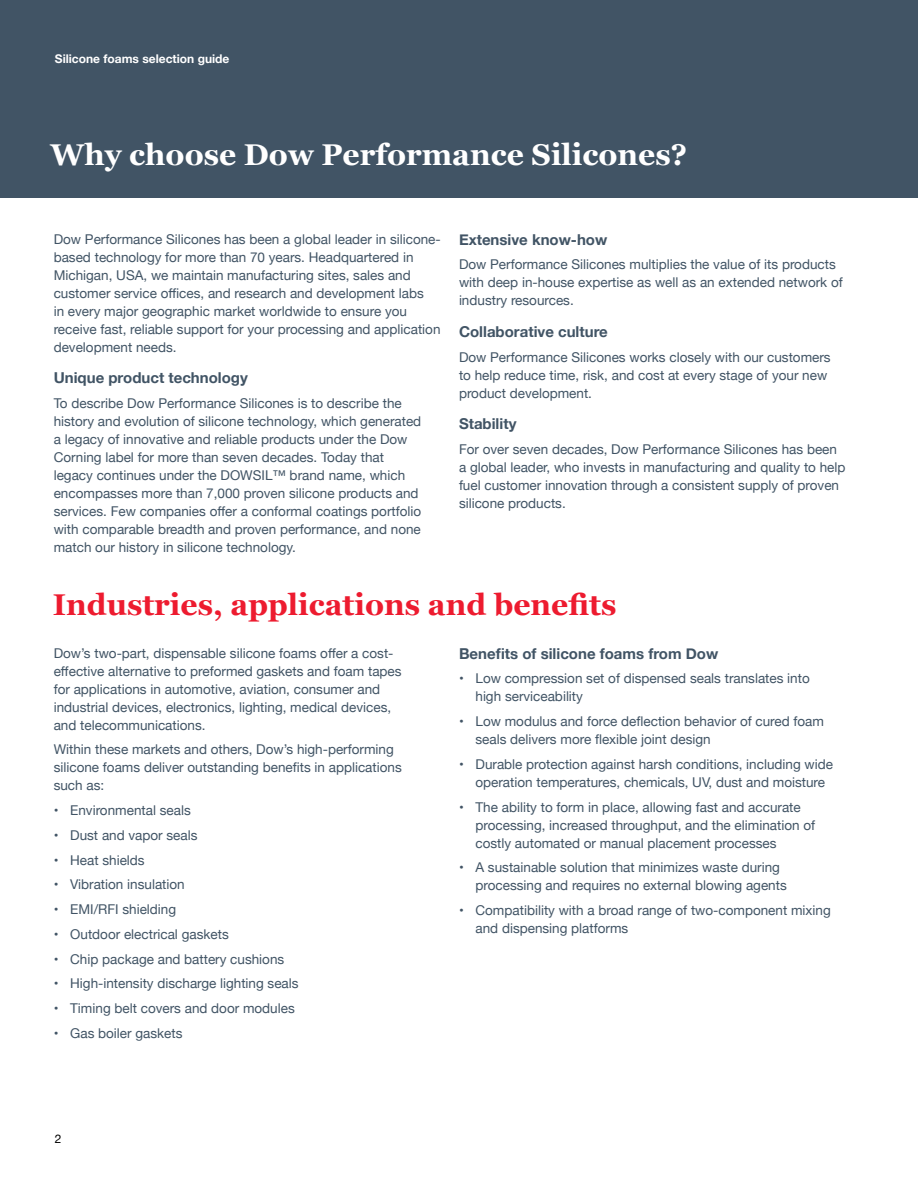
<style>
.page{position:relative;width:918px;height:1188px;background:#fff}
.page>*{position:absolute;margin:0;border:0;box-sizing:border-box;transform-origin:0 0}
.t1{font:700 30px "Georgia";color:#ed1b2f}
.t2{font:700 30px "Georgia";color:#fff}
.t3{font:700 15px "Helvetica Neue";color:#415465}
.t4{font:13.5px/18px "Helvetica Neue";color:#415465}
.t5{font:700 12px "Helvetica Neue";color:#fff}
.t6{font:12px "Helvetica Neue";color:#000}
</style>
<div class="page">
<div style="left:0;top:0;width:918px;height:198px;background:#415465"></div>
<p class="t5" style="left:55px;top:49px;width:176px">Silicone foams selection guide</p>
<h1 class="t2" style="left:51px;top:132px;width:638px">Why choose Dow Performance Silicones?</h1>
<p class="t4" style="left:54px;top:231px;width:389px">Dow Performance Silicones has been a global leader in silicone&shy;based technology for more than 70 years. Headquartered in Michigan, USA, we maintain manufacturing sites, sales and customer service offices, and research and development labs<br>in every major geographic market worldwide to ensure you receive fast, reliable support for your processing and application development needs.</p>
<p class="t3" style="left:54px;top:366px;width:196px">Unique product technology</p>
<p class="t4" style="left:54px;top:395px;width:369px">To describe Dow Performance Silicones is to describe the history and evolution of silicone technology, which generated a legacy of innovative and reliable products under the Dow Corning label for more than seven decades. Today that legacy continues under the DOWSIL™ brand name, which encompasses more than 7,000 proven silicone products and services. Few companies offer a conformal coatings portfolio with comparable breadth and proven performance, and none match our history in silicone technology.</p>
<p class="t3" style="left:459px;top:228px;width:150px">Extensive know-how</p>
<p class="t4" style="left:459px;top:256px;width:385px">Dow Performance Silicones multiplies the value of its products with deep in-house expertise as well as an extended network of industry resources.</p>
<p class="t3" style="left:459px;top:320px;width:150px">Collaborative culture</p>
<p class="t4" style="left:459px;top:349px;width:373px">Dow Performance Silicones works closely with our customers to help reduce time, risk, and cost at every stage of your new product development.</p>
<p class="t3" style="left:459px;top:412px;width:59px">Stability</p>
<p class="t4" style="left:459px;top:441px;width:388px">For over seven decades, Dow Performance Silicones has been a global leader, who invests in manufacturing and quality to help fuel customer innovation through a consistent supply of proven silicone products.</p>
<h1 class="t1" style="left:53px;top:582px;width:565px">Industries, applications and benefits</h1>
<p class="t4" style="left:54px;top:645px;width:349px">Dow’s two-part, dispensable silicone foams offer a cost&shy;effective alternative to preformed gaskets and foam tapes for applications in automotive, aviation, consumer and industrial devices, electronics, lighting, medical devices, and telecommunications.</p>
<p class="t4" style="left:54px;top:741px;width:350px">Within these markets and others, Dow’s high-performing silicone foams deliver outstanding benefits in applications such as:</p>
<p class="t4" style="left:54px;top:802px;width:139px">• Environmental seals</p>
<p class="t4" style="left:54px;top:827px;width:145px">• Dust and vapor seals</p>
<p class="t4" style="left:54px;top:852px;width:93px">• Heat shields</p>
<p class="t4" style="left:54px;top:876px;width:133px">• Vibration insulation</p>
<p class="t4" style="left:54px;top:901px;width:124px">• EMI/RFI shielding</p>
<p class="t4" style="left:54px;top:926px;width:177px">• Outdoor electrical gaskets</p>
<p class="t4" style="left:54px;top:951px;width:232px">• Chip package and battery cushions</p>
<p class="t4" style="left:54px;top:975px;width:246px">• High-intensity discharge lighting seals</p>
<p class="t4" style="left:54px;top:1000px;width:243px">• Timing belt covers and door modules</p>
<p class="t4" style="left:54px;top:1025px;width:130px">• Gas boiler gaskets</p>
<p class="t6" style="left:55px;top:1130px;width:8px">2</p>
<p class="t3" style="left:459px;top:642px;width:261px">Benefits of silicone foams from Dow</p>
<p class="t4" style="left:475px;top:670px;width:336px;text-indent:-16px">• Low compression set of dispensed seals translates into high serviceability</p>
<p class="t4" style="left:475px;top:713px;width:350px;text-indent:-16px">• Low modulus and force deflection behavior of cured foam seals delivers more flexible joint design</p>
<p class="t4" style="left:475px;top:756px;width:359px;text-indent:-16px">• Durable protection against harsh conditions, including wide operation temperatures, chemicals, UV, dust and moisture</p>
<p class="t4" style="left:475px;top:799px;width:341px;text-indent:-16px">• The ability to form in place, allowing fast and accurate processing, increased throughput, and the elimination of costly automated or manual placement processes</p>
<p class="t4" style="left:475px;top:859px;width:313px;text-indent:-16px">• A sustainable solution that minimizes waste during processing and requires no external blowing agents</p>
<p class="t4" style="left:475px;top:902px;width:357px;text-indent:-16px">• Compatibility with a broad range of two-component mixing and dispensing platforms</p>
</div>
